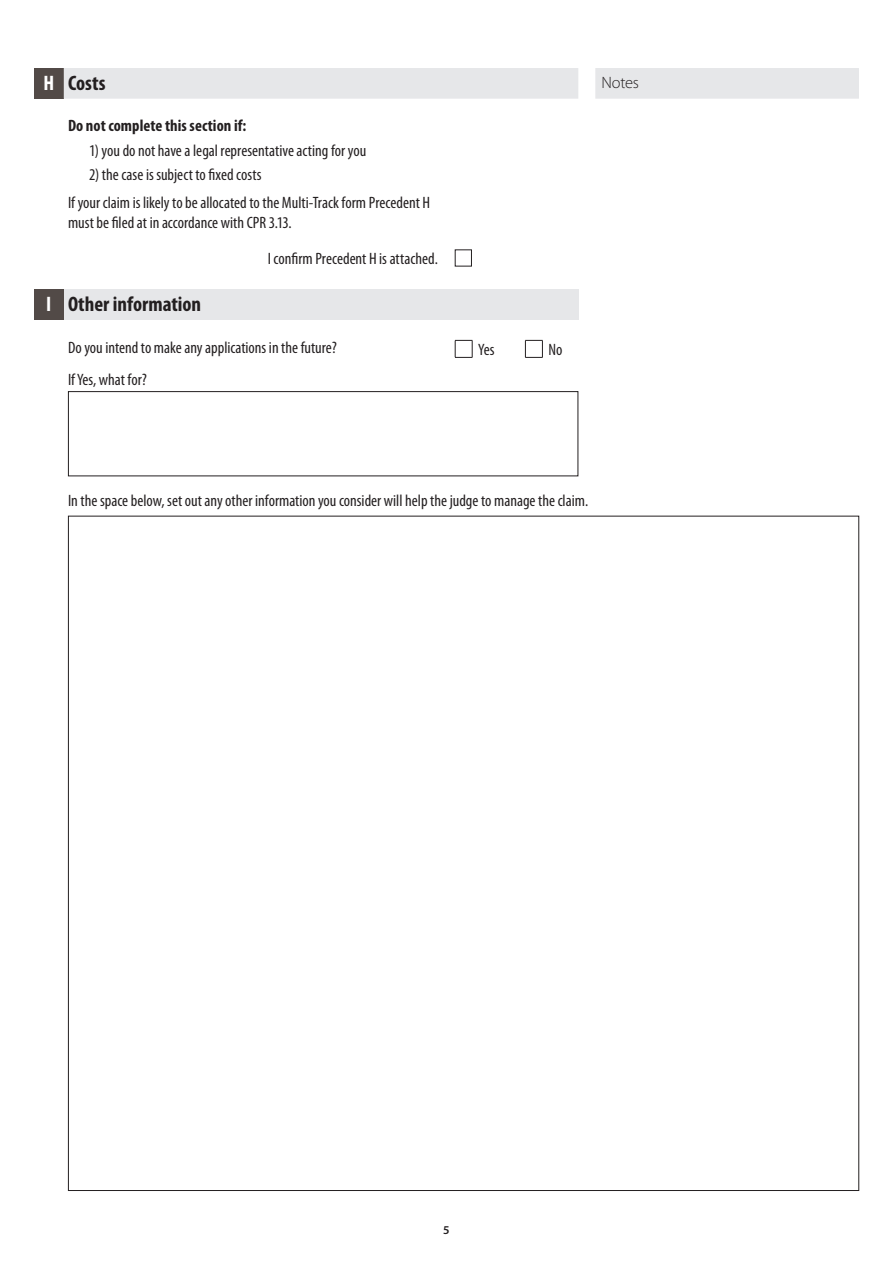
<style>
.page{position:relative;width:893px;height:1263px;background:#fff}
.page>*{position:absolute;margin:0;border:0;box-sizing:border-box;transform-origin:0 0}
.t1{font:700 condensed 21px "Myriad Pro";color:#231f20}
.t2{font:condensed 16.5px/28.3px "Myriad Pro";color:#231f20}
.t3{font:700 condensed 16.5px "Myriad Pro";letter-spacing:.005em;color:#231f20}
.t4{font:300 16.5px "Myriad Pro";letter-spacing:-.01em;color:#231f20}
.t5{font:600 12px "Myriad Pro";color:#231f20}
.s1{color:#fff}
</style>
<div class="page">
<div style="left:68px;top:391px;width:510px;height:85px;border:1px solid #231f20"></div>
<div style="left:34px;top:289px;width:30px;height:31px;background:#524a47"></div>
<div style="left:64px;top:289px;width:514px;height:31px;background:#e6e7e9"></div>
<svg style="left:455px;top:340px;width:18px;height:18px"></svg>
<svg style="left:525px;top:340px;width:18px;height:18px"></svg>
<div style="left:455px;top:250px;width:17px;height:16px;border:1px solid #231f20"></div>
<div style="left:34px;top:68px;width:30px;height:31px;background:#524a47"></div>
<div style="left:64px;top:68px;width:795px;height:31px;background:#e6e7e9"></div>
<p class="t1" style="left:43px;top:72px;width:64px"><span class="s1">H</span> Costs</p>
<p class="t4" style="left:601px;top:74px;width:39px">Notes</p>
<p class="t3" style="left:68px;top:117px;width:180px">Do not complete this section if:</p>
<p class="t2" style="left:89px;top:136px;width:279px">1) you do not have a legal representative acting for you</p>
<p class="t2" style="left:68px;top:160px;width:364px;text-indent:21px">2) the case is subject to fixed costs<br>If your claim is likely to be allocated to the Multi-Track form Precedent H</p>
<p class="t2" style="left:68px;top:208px;width:225px">must be filed at in accordance with CPR 3.13.</p>
<p class="t2" style="left:268px;top:245px;width:172px">I confirm Precedent H is attached.</p>
<p class="t1" style="left:46px;top:293px;width:156px"><span class="s1">I</span> Other information</p>
<p class="t2" style="left:68px;top:333px;width:270px">Do you intend to make any applications in the future?</p>
<p class="t2" style="left:478px;top:336px;width:18px">Yes</p>
<p class="t2" style="left:548px;top:336px;width:15px">No</p>
<p class="t2" style="left:68px;top:366px;width:80px">If Yes, what for?</p>
<p class="t2" style="left:68px;top:486px;width:522px">In the space below, set out any other information you consider will help the judge to manage the claim.</p>
<p class="t5" style="left:443px;top:1222px;width:8px">5</p>
</div>
